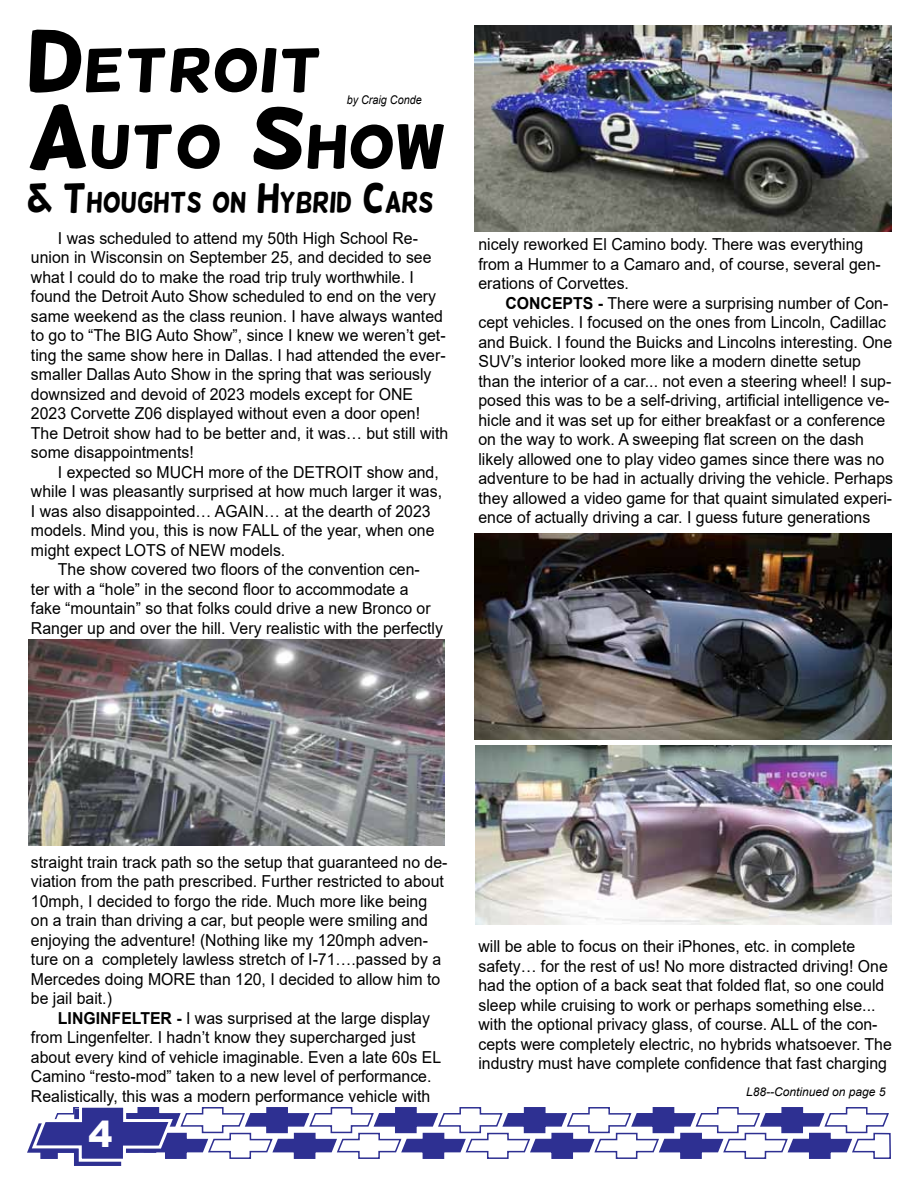
<style>
.page{position:relative;width:918px;height:1188px;background:#fff}
.page>*{position:absolute;margin:0;border:0;box-sizing:border-box;transform-origin:0 0}
.t1{font:59.85px/76.5px "Helsinki";color:#000;scale:1.11 1}
.t2{font:900 36px "Arial";color:#fff}
.t3{font:28.35px "Helsinki";color:#000;scale:.9 1}
.t4{font:16.5px/19.5px "Arial";color:#000;scale:.96 1}
.t5{font:italic 12px "Arial";color:#000}
.t6{font:italic 12px "Arial";color:#000;scale:.9 1}
.s1{font-size:85.5px}
.s2{font-size:40.5px}
.s3{font-weight:700}
</style>
<div class="page">
<svg style="left:27px;top:1107px;width:864px;height:59px"></svg>
<img style="left:28px;top:639px;width:416px;height:207px">
<img style="left:475px;top:25px;width:416px;height:207px">
<img style="left:475px;top:533px;width:416px;height:207px">
<img style="left:475px;top:746px;width:417px;height:179px">
<h1 class="t1" style="left:27px;top:32px;width:379px"><span class="s1">D</span>ETROIT<br><span class="s1">A</span>UTO <span class="s1">S</span>HOW</h1>
<h3 class="t3" style="left:27px;top:187px;width:452px"><span class="s2">&amp; T</span>HOUGHTS ON <span class="s2">H</span>YBRID <span class="s2">C</span>ARS</h3>
<p class="t6" style="left:347px;top:92px;width:85px">by Craig Conde</p>
<p class="t4" style="left:31px;top:228px;width:436px;text-indent:27px">I was scheduled to attend my 50th High School Re&shy;union in Wisconsin on September 25, and decided to see what I could do to make the road trip truly worthwhile. I found the Detroit Auto Show scheduled to end on the very same weekend as the class reunion. I have always wanted to go to “The BIG Auto Show”, since I knew we weren’t get&shy;ting the same show here in Dallas. I had attended the ever&shy;smaller Dallas Auto Show in the spring that was seriously downsized and devoid of 2023 models except for ONE 2023 Corvette Z06 displayed without even a door open!<br>The Detroit show had to be better and, it was… but still with some disappointments!</p>
<p class="t4" style="left:31px;top:462px;width:430px;text-indent:27px">I expected so MUCH more of the DETROIT show and, while I was pleasantly surprised at how much larger it was, I was also disappointed… AGAIN… at the dearth of 2023 models. Mind you, this is now FALL of the year, when one might expect LOTS of NEW models.</p>
<p class="t4" style="left:31px;top:560px;width:431px;text-indent:27px">The show covered two floors of the convention cen-<br>ter with a “hole” in the second floor to accommodate a<br>fake “mountain” so that folks could drive a new Bronco or Ranger up and over the hill. Very realistic with the perfectly</p>
<p class="t4" style="left:478px;top:235px;width:421px">nicely reworked El Camino body. There was everything from a Hummer to a Camaro and, of course, several gen&shy;erations of Corvettes.</p>
<p class="t4" style="left:478px;top:293px;width:433px;text-indent:27px"><span class="s3">CONCEPTS -</span> There were a surprising number of Con&shy;cept vehicles. I focused on the ones from Lincoln, Cadillac and Buick. I found the Buicks and Lincolns interesting. One SUV’s interior looked more like a modern dinette setup than the interior of a car... not even a steering wheel! I sup&shy;posed this was to be a self-driving, artificial intelligence ve&shy;hicle and it was set up for either breakfast or a conference on the way to work. A sweeping flat screen on the dash likely allowed one to play video games since there was no adventure to be had in actually driving the vehicle. Perhaps they allowed a video game for that quaint simulated experi&shy;ence of actually driving a car. I guess future generations</p>
<p class="t4" style="left:31px;top:852px;width:435px">straight train track path so the setup that guaranteed no de&shy;viation from the path prescribed. Further restricted to about 10mph, I decided to forgo the ride. Much more like being on a train than driving a car, but people were smiling and enjoying the adventure! (Nothing like my 120mph adven&shy;ture on a completely lawless stretch of I-71….passed by a Mercedes doing MORE than 120, I decided to allow him to be jail bait.)</p>
<p class="t4" style="left:31px;top:1008px;width:429px;text-indent:27px"><span class="s3">LINGINFELTER -</span> I was surprised at the large display from Lingenfelter. I hadn’t know they supercharged just about every kind of vehicle imaginable. Even a late 60s EL Camino “resto-mod” taken to a new level of performance.<br>Realistically, this was a modern performance vehicle with</p>
<h2 class="t2" style="left:89px;top:1108px;width:26px">4</h2>
<p class="t4" style="left:478px;top:937px;width:432px">will be able to focus on their iPhones, etc. in complete safety… for the rest of us! No more distracted driving! One had the option of a back seat that folded flat, so one could sleep while cruising to work or perhaps something else... with the optional privacy glass, of course. ALL of the con&shy;cepts were completely electric, no hybrids whatsoever. The industry must have complete confidence that fast charging</p>
<p class="t5" style="left:746px;top:1084px;width:141px">L88--Continued on page 5</p>
</div>
